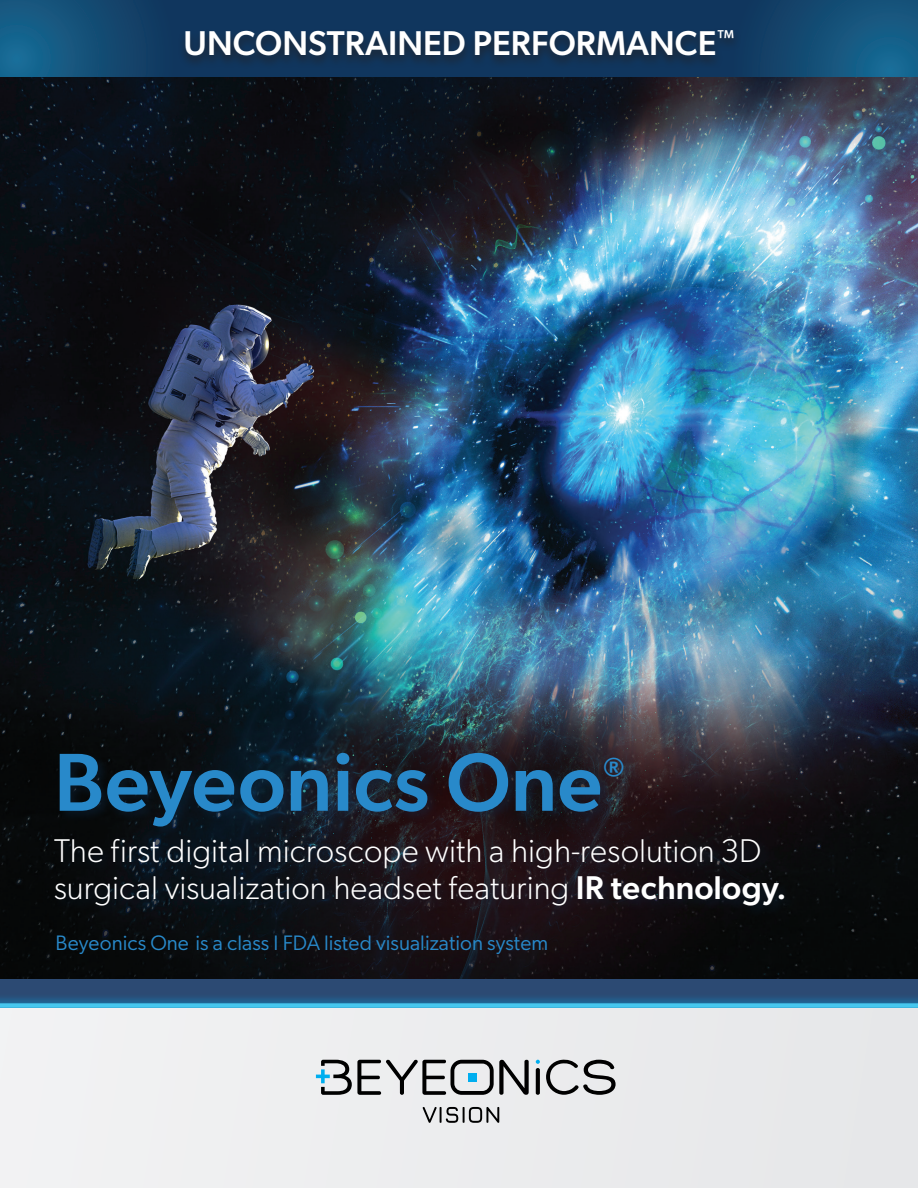
<style>
.page{position:relative;width:918px;height:1188px;background:#fff}
.page>*{position:absolute;margin:0;border:0;box-sizing:border-box;transform-origin:0 0}
.t1{font:500 82.5px "Gibson";color:#2889ca}
.t2{font:500 34.5px "Gibson";color:#fff}
.t3{font:300 33px/37.5px "Gibson";color:#fff}
.t4{font:21px "Gibson";color:#2889ca}
.s1{font-weight:500}
</style>
<div class="page">
<img style="left:0;top:77px;width:918px;height:903px">
<div style="left:0;top:1006px;width:918px;height:182px;background:#e6e7e9"></div>
<div style="left:52px;top:749px;width:745px;height:169px;background:#10365e;opacity:.3"></div>
<div style="left:0;top:0;width:918px;height:77px;background:#10365e"></div>
<svg style="left:0;top:0;width:140px;height:77px"></svg>
<svg style="left:767px;top:0;width:151px;height:77px"></svg>
<div style="left:0;top:980px;width:918px;height:28px;background:#2c4a73"></div>
<div style="left:0;top:993px;width:918px;height:15px;background:#00aeef;opacity:.88"></div>
<div style="left:0;top:1003px;width:918px;height:5px;background:#46c7ee"></div>
<svg style="left:546px;top:1060px;width:70px;height:35px"></svg>
<svg style="left:536px;top:1060px;width:4px;height:35px"></svg>
<svg style="left:316px;top:1060px;width:213px;height:35px"></svg>
<svg style="left:423px;top:1107px;width:76px;height:16px"></svg>
<div style="left:178px;top:27px;width:563px;height:41px;background:#231f20;opacity:.7"></div>
<p class="t2" style="left:184px;top:19px;width:552px">UNCONSTRAINED PERFORMANCE<sup>™</sup></p>
<p class="t1" style="left:54px;top:725px;width:573px">Beyeonics One<sup>®</sup></p>
<p class="t3" style="left:54px;top:830px;width:734px">The first digital microscope with a high-resolution 3D surgical visualization headset featuring <span class="s1">IR technology.</span></p>
<p class="t4" style="left:56px;top:928px;width:494px">Beyeonics One is a class I FDA listed visualization system</p>
</div>
